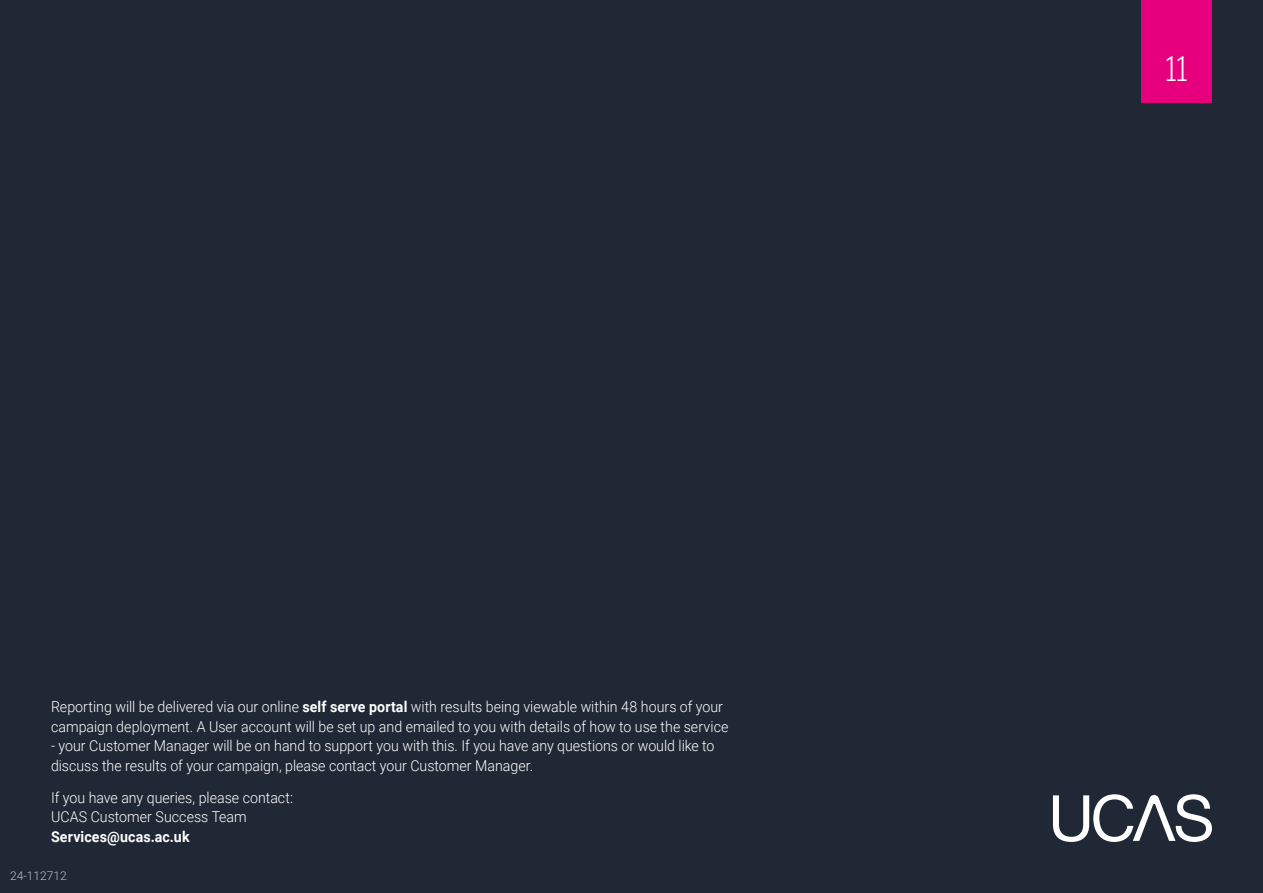
<style>
.page{position:relative;width:1263px;height:893px;background:#1f2834}
.page>*{position:absolute;margin:0;border:0;box-sizing:border-box;transform-origin:0 0}
.t1{font:300 36.15px "Mongoose";color:#fff}
.t2{font:300 15px/19.5px "Roboto";color:#fff;scale:.95 1}
.t3{font:700 15px "Roboto";letter-spacing:.01em;color:#fff;scale:.95 1}
.t4{font:300 12px "Roboto";color:#c0bec5}
.s1{font-weight:700}
</style>
<div class="page">
<svg style="left:1053px;top:794px;width:159px;height:48px"></svg>
<div style="left:1142px;top:0;width:70px;height:102px;background:#e6007e"></div>
<div style="left:1141px;top:54px;width:71px;height:34px;background:#e6007e"></div>
<p class="t2" style="left:51px;top:696px;width:714px">Reporting will be delivered via our online <span class="s1">self serve portal</span> with results being viewable within 48 hours of your campaign deployment. A User account will be set up and emailed to you with details of how to use the service</p>
<p class="t2" style="left:51px;top:735px;width:700px">- your Customer Manager will be on hand to support you with this. If you have any questions or would like to discuss the results of your campaign, please contact your Customer Manager.</p>
<p class="t2" style="left:51px;top:787px;width:256px">If you have any queries, please contact:<br>UCAS Customer Success Team</p>
<p class="t3" style="left:51px;top:826px;width:147px">Services@ucas.ac.uk</p>
<p class="t4" style="left:10px;top:867px;width:58px">24-112712</p>
<h1 class="t1" style="left:1166px;top:48px;width:23px">11</h1>
</div>
